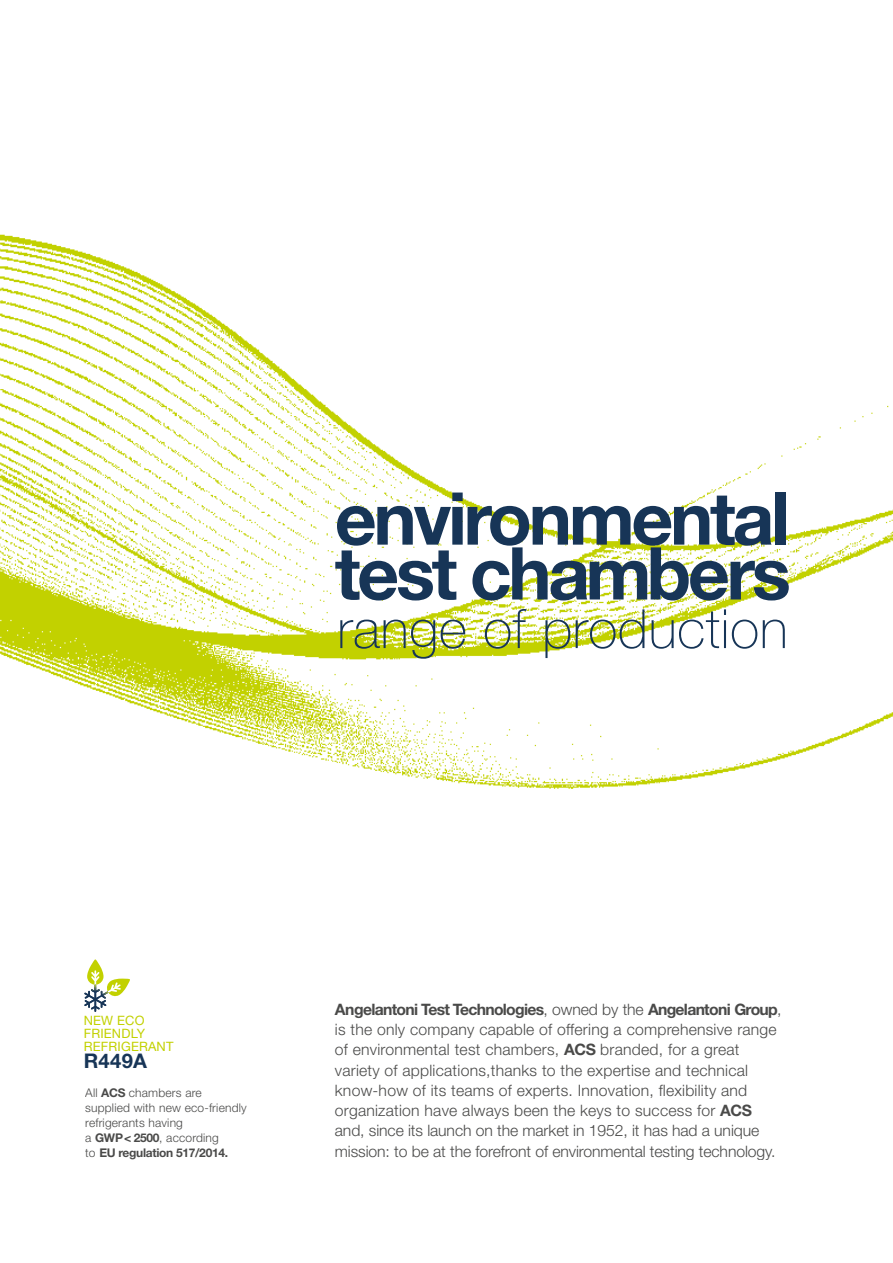
<style>
.page{position:relative;width:893px;height:1263px;background:#fff}
.page>*{position:absolute;margin:0;border:0;box-sizing:border-box;transform-origin:0 0}
.t1{font:700 72.9px/54.9px "Helvetica Neue LT Std";letter-spacing:-.045em;color:#173557}
.t2{font:100 54.15px "Helvetica Neue LT Std";letter-spacing:.01em;color:#173557}
.t3{font:700 20.25px "Helvetica Neue LT Std";letter-spacing:.015em;color:#173557}
.t4{font:300 15.75px/20.2px "Helvetica Neue LT Std";letter-spacing:.015em;color:#4a4a49}
.t5{font:12.9px/12.9px "Helvetica Neue LT Std";letter-spacing:.015em;color:#c2d100}
.t6{font:300 12px/15px "Helvetica Neue LT Std";letter-spacing:.015em;color:#4a4a49}
.s1{font-weight:700}
</style>
<div class="page">
<img style="left:0;top:234px;width:893px;height:555px">
<svg style="left:84px;top:959px;width:46px;height:53px"></svg>
<h1 class="t1" style="left:335px;top:490px;width:457px">environmental test chambers</h1>
<h2 class="t2" style="left:337px;top:598px;width:452px">range of production</h2>
<p class="t5" style="left:84px;top:1013px;width:91px">NEW ECO<br>FRIENDLY<br>REFRIGERANT</p>
<p class="t3" style="left:84px;top:1048px;width:65px">R449A</p>
<p class="t6" style="left:85px;top:1085px;width:163px">All <span class="s1">ACS</span> chambers are supplied with new eco-friendly refrigerants having<br>a <span class="s1">GWP &lt; 2500</span>, according<br>to <span class="s1">EU regulation 517/2014.</span></p>
<p class="t4" style="left:335px;top:999px;width:448px"><span class="s1">Angelantoni Test Technologies</span>, owned by the <span class="s1">Angelantoni Group</span>, is the only company capable of offering a comprehensive range of environmental test chambers, <span class="s1">ACS</span> branded, for a great variety of applications,thanks to the expertise and technical know-how of its teams of experts. Innovation, flexibility and organization have always been the keys to success for <span class="s1">ACS </span>and, since its launch on the market in 1952, it has had a unique mission: to be at the forefront of environmental testing technology.</p>
</div>
